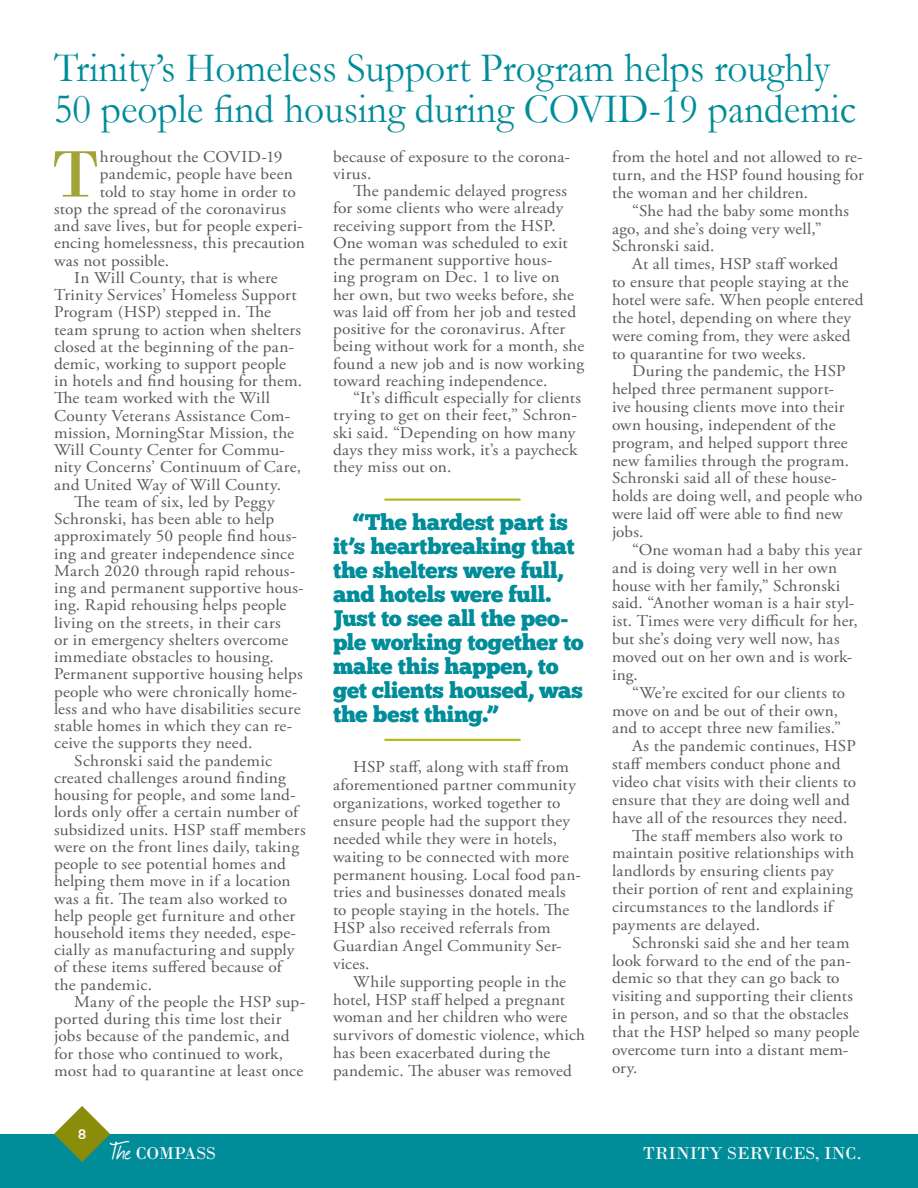
<style>
.page{position:relative;width:918px;height:1188px;background:#fff}
.page>*{position:absolute;margin:0;border:0;box-sizing:border-box;transform-origin:0 0}
.t1{font:69.15px "Bodoni";color:#a2a43a;scale:1.05 1}
.t2{font:42px/40.5px "Garamond";color:#008c99;scale:.94 1}
.t3{font:22.5px/24px "Chunk Five";letter-spacing:-.01em;color:#008c99}
.t4{font:18px "Bodoni";color:#fff}
.t5{font:16.5px/17.2px "Adobe Garamond Pro";letter-spacing:.01em;color:#58595b;scale:1.05 1}
.t6{font:16.5px/17.9px "Adobe Garamond Pro";letter-spacing:.01em;color:#58595b;scale:1.04 1}
.t7{font:700 expanded 13.5px "Univers";color:#fff;scale:.8 1}
.s1{font-family:"Journal";font-size:27px}
</style>
<div class="page">
<div style="left:0;top:1134px;width:918px;height:54px;background:#008c99"></div>
<svg style="left:54px;top:1106px;width:56px;height:56px"></svg>
<hr style="left:384px;top:498px;width:137px;height:3px;background:#b2bb1e">
<hr style="left:384px;top:739px;width:137px;height:2px;background:#b2bb1e">
<h2 class="t2" style="left:54px;top:47px;width:855px">Trinity’s Homeless Support Program helps roughly<br>50 people find housing during COVID-19 pandemic</h2>
<h1 class="t1" style="left:52px;top:133px;width:46px">T</h1>
<p class="t5" style="left:100px;top:149px;width:176px">hroughout the COVID-19</p>
<p class="t5" style="left:333px;top:148px;width:227px">because of exposure to the corona&shy;virus.</p>
<p class="t5" style="left:333px;top:183px;width:241px;text-indent:20px">The pandemic delayed progress for some clients who were already receiving support from the HSP.<br>One woman was scheduled to exit the permanent supportive hous-<br>ing program on Dec. 1 to live on her own, but two weeks before, she was laid off from her job and tested positive for the coronavirus. After being without work for a month, she found a new job and is now working toward reaching independence.</p>
<p class="t5" style="left:333px;top:390px;width:238px;text-indent:20px">“It’s difficult especially for clients trying to get on their feet,” Schron&shy;ski said. “Depending on how many days they miss work, it’s a paycheck they miss out on.</p>
<h3 class="t3" style="left:333px;top:510px;width:252px;text-indent:20px">“The hardest part is it’s heartbreaking that the shelters were full, and hotels were full.<br>Just to see all the peo&shy;ple working together to make this happen, to get clients housed, was the best thing.”</h3>
<p class="t6" style="left:333px;top:759px;width:240px;text-indent:20px">HSP staff, along with staff from aforementioned partner community organizations, worked together to ensure people had the support they needed while they were in hotels, waiting to be connected with more permanent housing. Local food pan&shy;tries and businesses donated meals to people staying in the hotels. The<br>HSP also received referrals from<br>Guardian Angel Community Ser&shy;vices.</p>
<p class="t6" style="left:333px;top:973px;width:244px;text-indent:20px">While supporting people in the hotel, HSP staff helped a pregnant woman and her children who were survivors of domestic violence, which has been exacerbated during the pandemic. The abuser was removed</p>
<p class="t6" style="left:612px;top:149px;width:244px;text-align:justify">from the hotel and not allowed to re&shy;turn, and the HSP found housing for the woman and her children.</p>
<p class="t6" style="left:612px;top:202px;width:230px;text-indent:20px">“She had the baby some months ago, and she’s doing very well,”<br>Schronski said.</p>
<p class="t6" style="left:612px;top:256px;width:243px;text-indent:20px">At all times, HSP staff worked<br>to ensure that people staying at the hotel were safe. When people entered the hotel, depending on where they were coming from, they were asked to quarantine for two weeks.</p>
<p class="t6" style="left:612px;top:363px;width:242px;text-indent:20px">During the pandemic, the HSP helped three permanent support-<br>ive housing clients move into their own housing, independent of the program, and helped support three new families through the program.<br>Schronski said all of these house&shy;holds are doing well, and people who were laid off were able to find new jobs.</p>
<p class="t6" style="left:612px;top:541px;width:242px;text-indent:20px">“One woman had a baby this year and is doing very well in her own house with her family,” Schronski said. “Another woman is a hair styl&shy;ist. Times were very difficult for her, but she’s doing very well now, has moved out on her own and is work&shy;ing.</p>
<p class="t6" style="left:632px;top:684px;width:206px">“We’re excited for our clients to</p>
<p class="t6" style="left:612px;top:702px;width:219px">move on and be out of their own,</p>
<p class="t6" style="left:612px;top:720px;width:222px">and to accept three new families.”</p>
<p class="t6" style="left:632px;top:738px;width:216px">As the pandemic continues, HSP</p>
<p class="t6" style="left:612px;top:756px;width:221px">staff members conduct phone and</p>
<p class="t6" style="left:612px;top:773px;width:236px">video chat visits with their clients to</p>
<p class="t6" style="left:612px;top:791px;width:230px">ensure that they are doing well and</p>
<p class="t6" style="left:612px;top:809px;width:228px">have all of the resources they need.</p>
<p class="t6" style="left:632px;top:827px;width:204px">The staff members also work to</p>
<p class="t6" style="left:612px;top:845px;width:235px">maintain positive relationships with</p>
<p class="t6" style="left:612px;top:863px;width:215px">landlords by ensuring clients pay</p>
<p class="t6" style="left:612px;top:881px;width:233px">their portion of rent and explaining</p>
<p class="t6" style="left:612px;top:898px;width:214px">circumstances to the landlords if</p>
<p class="t6" style="left:612px;top:916px;width:144px">payments are delayed.</p>
<p class="t6" style="left:632px;top:934px;width:211px">Schronski said she and her team</p>
<p class="t6" style="left:612px;top:952px;width:231px">look forward to the end of the pan-</p>
<p class="t6" style="left:612px;top:970px;width:220px">demic so that they can go back to</p>
<p class="t6" style="left:612px;top:988px;width:233px">visiting and supporting their clients</p>
<p class="t6" style="left:612px;top:1006px;width:229px">in person, and so that the obstacles</p>
<p class="t6" style="left:612px;top:1023px;width:239px">that the HSP helped so many people</p>
<p class="t6" style="left:612px;top:1041px;width:229px">overcome turn into a distant mem-</p>
<p class="t6" style="left:612px;top:1059px;width:26px">ory.</p>
<p class="t5" style="left:100px;top:166px;width:185px">pandemic, people have been</p>
<p class="t5" style="left:100px;top:183px;width:188px">told to stay home in order to</p>
<p class="t5" style="left:54px;top:201px;width:223px">stop the spread of the coronavirus</p>
<p class="t5" style="left:54px;top:218px;width:238px">and save lives, but for people experi-</p>
<p class="t5" style="left:54px;top:235px;width:241px">encing homelessness, this precaution</p>
<p class="t5" style="left:54px;top:252px;width:111px">was not possible.</p>
<p class="t5" style="left:74px;top:270px;width:195px">In Will County, that is where</p>
<p class="t5" style="left:54px;top:287px;width:233px">Trinity Services’ Homeless Support</p>
<p class="t5" style="left:54px;top:304px;width:208px">Program (HSP) stepped in. The</p>
<p class="t5" style="left:54px;top:321px;width:237px">team sprung to action when shelters</p>
<p class="t5" style="left:54px;top:338px;width:230px">closed at the beginning of the pan-</p>
<p class="t5" style="left:54px;top:356px;width:222px">demic, working to support people</p>
<p class="t5" style="left:54px;top:373px;width:238px">in hotels and find housing for them.</p>
<p class="t5" style="left:54px;top:390px;width:207px">The team worked with the Will</p>
<p class="t5" style="left:54px;top:407px;width:226px">County Veterans Assistance Com-</p>
<p class="t5" style="left:54px;top:425px;width:230px">mission, MorningStar Mission, the</p>
<p class="t5" style="left:54px;top:442px;width:221px">Will County Center for Commu-</p>
<p class="t5" style="left:54px;top:459px;width:237px">nity Concerns’ Continuum of Care,</p>
<p class="t5" style="left:54px;top:476px;width:218px">and United Way of Will County.</p>
<p class="t5" style="left:74px;top:494px;width:192px">The team of six, led by Peggy</p>
<p class="t5" style="left:54px;top:511px;width:211px">Schronski, has been able to help</p>
<p class="t5" style="left:54px;top:528px;width:233px">approximately 50 people find hous-</p>
<p class="t5" style="left:54px;top:545px;width:231px">ing and greater independence since</p>
<p class="t5" style="left:54px;top:563px;width:231px">March 2020 through rapid rehous-</p>
<p class="t5" style="left:54px;top:580px;width:239px">ing and permanent supportive hous-</p>
<p class="t5" style="left:54px;top:597px;width:223px">ing. Rapid rehousing helps people</p>
<p class="t5" style="left:54px;top:614px;width:217px">living on the streets, in their cars</p>
<p class="t5" style="left:54px;top:632px;width:225px">or in emergency shelters overcome</p>
<p class="t5" style="left:54px;top:649px;width:211px">immediate obstacles to housing.</p>
<p class="t5" style="left:54px;top:666px;width:238px">Permanent supportive housing helps</p>
<p class="t5" style="left:54px;top:683px;width:233px">people who were chronically home-</p>
<p class="t5" style="left:54px;top:701px;width:236px">less and who have disabilities secure</p>
<p class="t5" style="left:54px;top:718px;width:228px">stable homes in which they can re-</p>
<p class="t5" style="left:54px;top:735px;width:191px">ceive the supports they need.</p>
<p class="t5" style="left:74px;top:752px;width:190px">Schronski said the pandemic</p>
<p class="t5" style="left:54px;top:770px;width:222px">created challenges around finding</p>
<p class="t5" style="left:54px;top:787px;width:232px">housing for people, and some land-</p>
<p class="t5" style="left:54px;top:804px;width:234px">lords only offer a certain number of</p>
<p class="t5" style="left:54px;top:821px;width:241px">subsidized units. HSP staff members</p>
<p class="t5" style="left:54px;top:839px;width:235px">were on the front lines daily, taking</p>
<p class="t5" style="left:54px;top:856px;width:222px">people to see potential homes and</p>
<p class="t5" style="left:54px;top:873px;width:227px">helping them move in if a location</p>
<p class="t5" style="left:54px;top:890px;width:224px">was a fit. The team also worked to</p>
<p class="t5" style="left:54px;top:907px;width:231px">help people get furniture and other</p>
<p class="t5" style="left:54px;top:925px;width:232px">household items they needed, espe-</p>
<p class="t5" style="left:54px;top:942px;width:231px">cially as manufacturing and supply</p>
<p class="t5" style="left:54px;top:959px;width:218px">of these items suffered because of</p>
<p class="t5" style="left:54px;top:976px;width:95px">the pandemic.</p>
<p class="t5" style="left:74px;top:994px;width:222px">Many of the people the HSP sup-</p>
<p class="t5" style="left:54px;top:1011px;width:218px">ported during this time lost their</p>
<p class="t5" style="left:54px;top:1028px;width:226px">jobs because of the pandemic, and</p>
<p class="t5" style="left:54px;top:1045px;width:220px">for those who continued to work,</p>
<p class="t5" style="left:54px;top:1063px;width:239px">most had to quarantine at least once</p>
<p class="t7" style="left:78px;top:1127px;width:11px">8</p>
<p class="t4" style="left:110px;top:1143px;width:107px"><span class="s1">The</span> COMPASS</p>
<p class="t4" style="left:643px;top:1143px;width:220px">TRINITY SERVICES, INC.</p>
</div>
